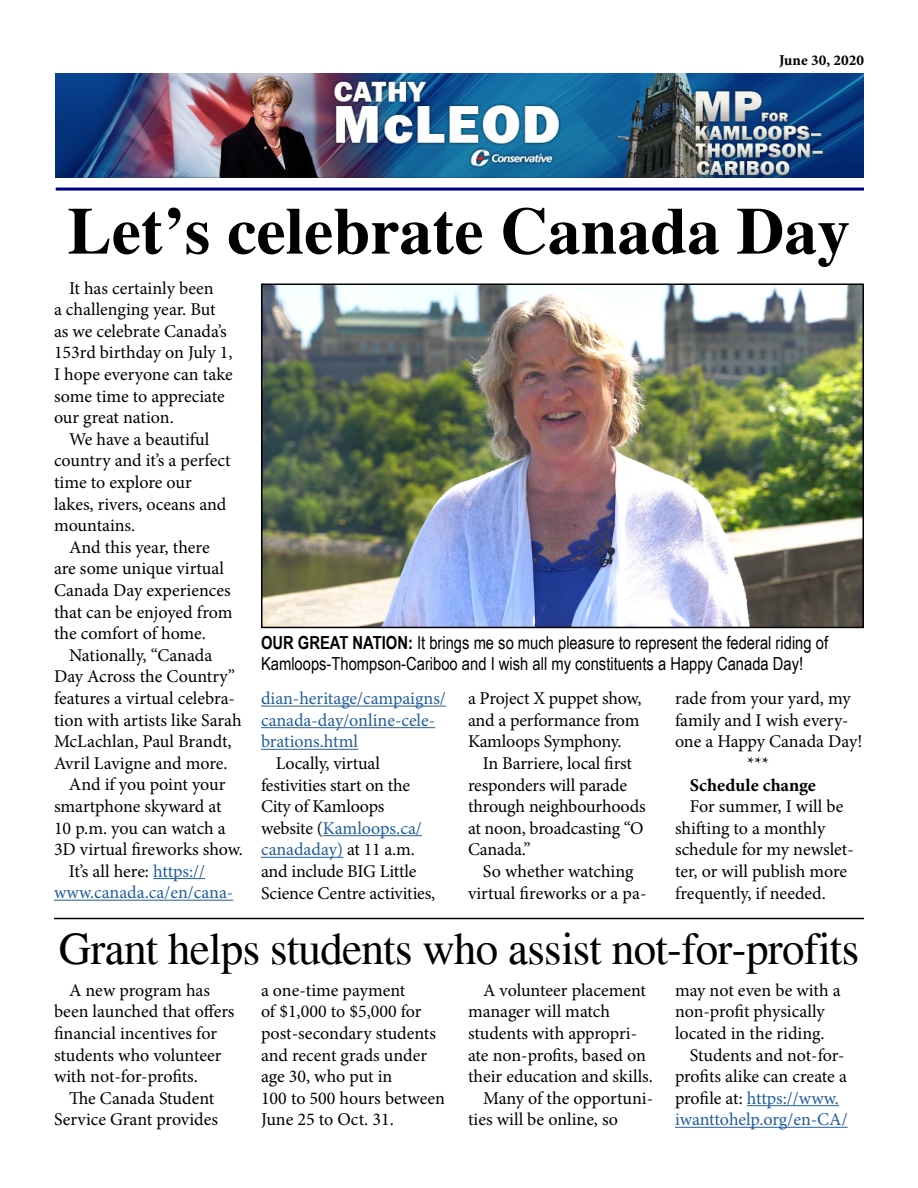
<style>
.page{position:relative;width:918px;height:1188px;background:#fff}
.page>*{position:absolute;margin:0;border:0;box-sizing:border-box;transform-origin:0 0}
.t1{font:700 66px "Times";color:#000}
.t2{font:45px "Times";letter-spacing:-.015em;color:#000}
.t3{font:18px/21.6px "Minion Pro";letter-spacing:-.005em;color:#000}
.t4{font:18px/21.6px "Arial Narrow";color:#000}
.t5{font:18px/21.6px "Minion Pro";letter-spacing:-.005em;color:#215e9e}
.t6{font:18px "Minion Variable Concept";letter-spacing:.02em;color:#000}
.t7{font:15px "Minion Variable Concept";letter-spacing:.02em;color:#000}
.s1{color:#215e9e}
.s2{font-weight:700}
.s3{color:#000}
</style>
<div class="page">
<hr style="left:56px;top:188px;width:808px;height:3px;background:#00007f">
<img style="left:56px;top:74px;width:808px;height:104px">
<img style="left:264px;top:287px;width:597px;height:338px">
<div style="left:261px;top:284px;width:603px;height:344px;border:2px solid #000"></div>
<hr style="left:54px;top:918px;width:810px;height:1px;background:#000">
<hr style="left:747px;top:1105px;width:92px;height:1px;background:#215e9e">
<hr style="left:675px;top:1127px;width:173px;height:1px;background:#215e9e">
<hr style="left:153px;top:878px;width:52px;height:1px;background:#215e9e">
<hr style="left:54px;top:900px;width:179px;height:1px;background:#215e9e">
<hr style="left:261px;top:706px;width:185px;height:1px;background:#215e9e">
<hr style="left:261px;top:727px;width:174px;height:1px;background:#215e9e">
<hr style="left:261px;top:749px;width:97px;height:1px;background:#215e9e">
<hr style="left:323px;top:835px;width:99px;height:1px;background:#215e9e">
<hr style="left:261px;top:857px;width:82px;height:1px;background:#215e9e">
<p class="t7" style="left:779px;top:49px;width:86px">June 30, 2020</p>
<h1 class="t1" style="left:68px;top:190px;width:784px">Let’s celebrate Canada Day</h1>
<p class="t3" style="left:54px;top:277px;width:180px;text-indent:15px">It has certainly been<br>a challenging year. But as we celebrate Canada’s<br>153rd birthday on July 1,<br>I hope everyone can take some time to appreciate our great nation.</p>
<p class="t3" style="left:54px;top:428px;width:178px;text-indent:15px">We have a beautiful country and it’s a perfect time to explore our lakes, rivers, oceans and mountains.</p>
<p class="t3" style="left:54px;top:536px;width:180px;text-indent:15px">And this year, there are some unique virtual<br>Canada Day experiences that can be enjoyed from the comfort of home.</p>
<p class="t3" style="left:69px;top:644px;width:145px">Nationally, “Canada</p>
<p class="t3" style="left:54px;top:666px;width:183px">Day Across the Country”</p>
<p class="t3" style="left:54px;top:688px;width:183px">features a virtual celebra-</p>
<p class="t3" style="left:54px;top:709px;width:189px">tion with artists like Sarah</p>
<p class="t3" style="left:54px;top:731px;width:179px">McLachlan, Paul Brandt,</p>
<p class="t3" style="left:54px;top:752px;width:175px">Avril Lavigne and more.</p>
<p class="t3" style="left:69px;top:774px;width:158px">And if you point your</p>
<p class="t3" style="left:54px;top:796px;width:169px">smartphone skyward at</p>
<p class="t3" style="left:54px;top:817px;width:173px">10 p.m. you can watch a</p>
<p class="t3" style="left:54px;top:839px;width:190px">3D virtual fireworks show.</p>
<p class="t3" style="left:69px;top:860px;width:138px">It’s all here: <span class="s1">https://</span></p>
<p class="t5" style="left:54px;top:882px;width:181px">www.canada.ca/en/cana-</p>
<p class="t4" style="left:261px;top:631px;width:569px"><span class="s2">OUR GREAT NATION:</span> It brings me so much pleasure to represent the federal riding of<br>Kamloops-Thompson-Cariboo and I wish all my constituents a Happy Canada Day!</p>
<p class="t5" style="left:261px;top:688px;width:186px">dian-heritage/campaigns/ canada-day/online-cele&shy;brations.html</p>
<p class="t3" style="left:261px;top:753px;width:176px;text-indent:15px">Locally, virtual festivities start on the<br>City of Kamloops website (<span class="s1">Kamloops.ca/ canadaday)</span> at 11 a.m. and include BIG Little<br>Science Centre activities,</p>
<p class="t3" style="left:468px;top:688px;width:175px;text-align:justify">a Project X puppet show, and a performance from Kamloops Symphony.</p>
<p class="t3" style="left:468px;top:753px;width:179px;text-indent:15px">In Barriere, local first responders will parade through neighbourhoods at noon, broadcasting “O<br>Canada.”</p>
<p class="t3" style="left:468px;top:861px;width:180px;text-align:center">So whether watching virtual fireworks or a pa-</p>
<p class="t3" style="left:675px;top:688px;width:177px">rade from your yard, my</p>
<p class="t3" style="left:675px;top:709px;width:175px">family and I wish every-</p>
<p class="t3" style="left:675px;top:731px;width:189px">one a Happy Canada Day!</p>
<p class="t3" style="left:747px;top:753px;width:23px">***</p>
<p class="t6" style="left:690px;top:772px;width:127px">Schedule change</p>
<p class="t3" style="left:675px;top:796px;width:180px;text-indent:15px">For summer, I will be shifting to a monthly schedule for my newslet&shy;ter, or will publish more frequently, if needed.</p>
<h2 class="t2" style="left:59px;top:922px;width:802px">Grant helps students who assist not-for-profits</h2>
<p class="t3" style="left:54px;top:979px;width:182px;text-indent:15px">A new program has been launched that offers financial incentives for students who volunteer with not-for-profits.</p>
<p class="t3" style="left:54px;top:1087px;width:165px;text-align:right">The Canada Student<br>Service Grant provides</p>
<p class="t3" style="left:261px;top:979px;width:185px">a one-time payment<br>of $1,000 to $5,000 for post-secondary students and recent grads under age 30, who put in<br>100 to 500 hours between<br>June 25 to Oct. 31.</p>
<p class="t3" style="left:483px;top:979px;width:165px">A volunteer placement</p>
<p class="t3" style="left:468px;top:1001px;width:144px">manager will match</p>
<p class="t3" style="left:468px;top:1023px;width:171px">students with appropri-</p>
<p class="t3" style="left:468px;top:1044px;width:179px">ate non-profits, based on</p>
<p class="t3" style="left:468px;top:1066px;width:186px">their education and skills.</p>
<p class="t3" style="left:483px;top:1087px;width:172px">Many of the opportuni-</p>
<p class="t3" style="left:468px;top:1109px;width:152px">ties will be online, so</p>
<p class="t3" style="left:675px;top:979px;width:167px">may not even be with a</p>
<p class="t3" style="left:675px;top:1001px;width:151px">non-profit physically</p>
<p class="t3" style="left:675px;top:1023px;width:151px">located in the riding.</p>
<p class="t3" style="left:690px;top:1044px;width:156px">Students and not-for-</p>
<p class="t3" style="left:675px;top:1066px;width:173px">profits alike can create a</p>
<p class="t5" style="left:675px;top:1087px;width:166px"><span class="s3">profile at:</span> https://www.</p>
<p class="t5" style="left:675px;top:1109px;width:174px">iwanttohelp.org/en-CA/</p>
</div>
